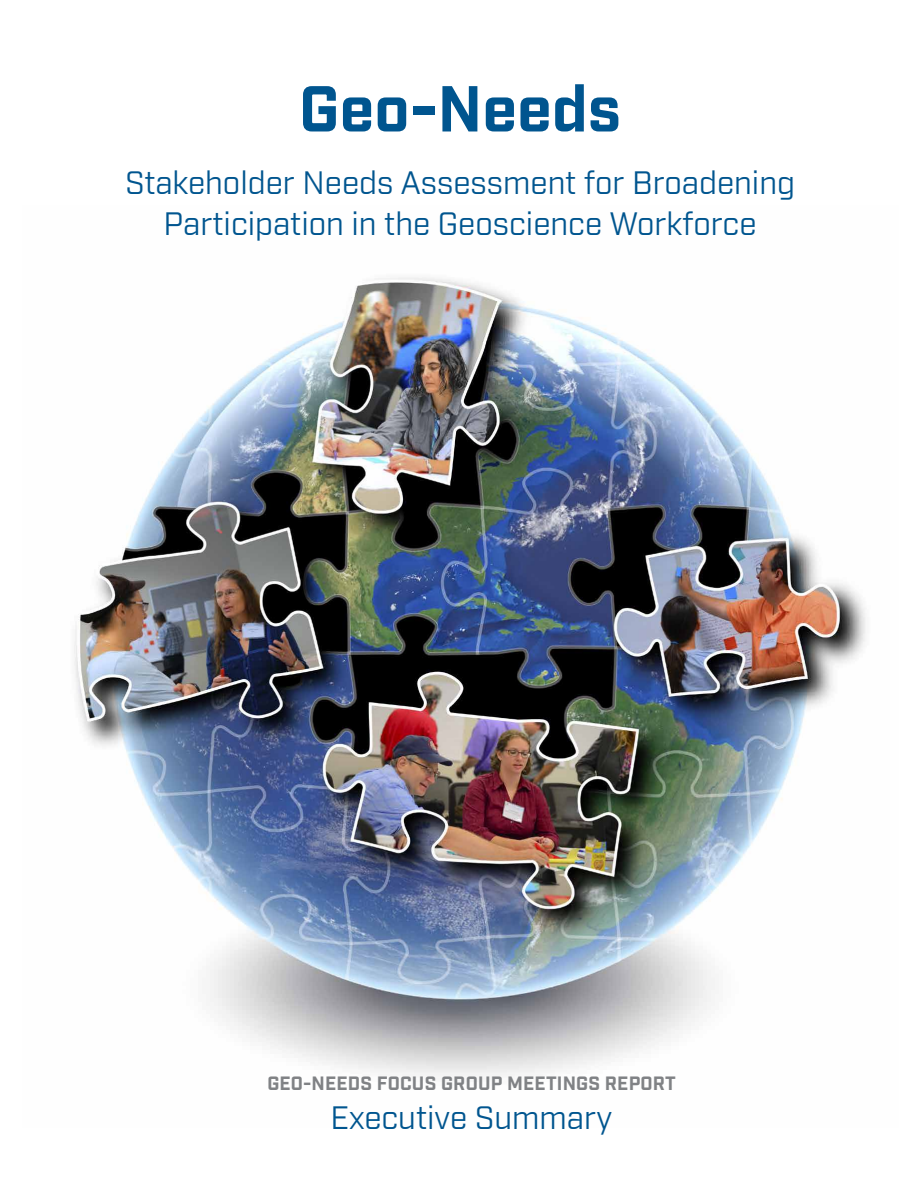
<style>
.page{position:relative;width:918px;height:1188px;background:#fff}
.page>*{position:absolute;margin:0;border:0;box-sizing:border-box;transform-origin:0 0}
.t1{font:700 63px "Industry";color:#00558f}
.t2{font:31.5px/40.5px "Industry";color:#00558f;text-align:center}
.t3{font:700 18.75px "Industry";letter-spacing:.01em;color:#808285}
</style>
<div class="page">
<img style="left:74px;top:277px;width:792px;height:799px">
<h1 class="t1" style="left:299px;top:71px;width:323px">Geo-Needs</h1>
<p class="t2" style="left:125px;top:163px;width:672px">Stakeholder Needs Assessment for Broadening<br>Participation in the Geoscience Workforce</p>
<p class="t3" style="left:267px;top:1072px;width:410px">GEO-NEEDS FOCUS GROUP MEETINGS REPORT</p>
<p class="t2" style="left:331px;top:1098px;width:283px">Executive Summary</p>
</div>
